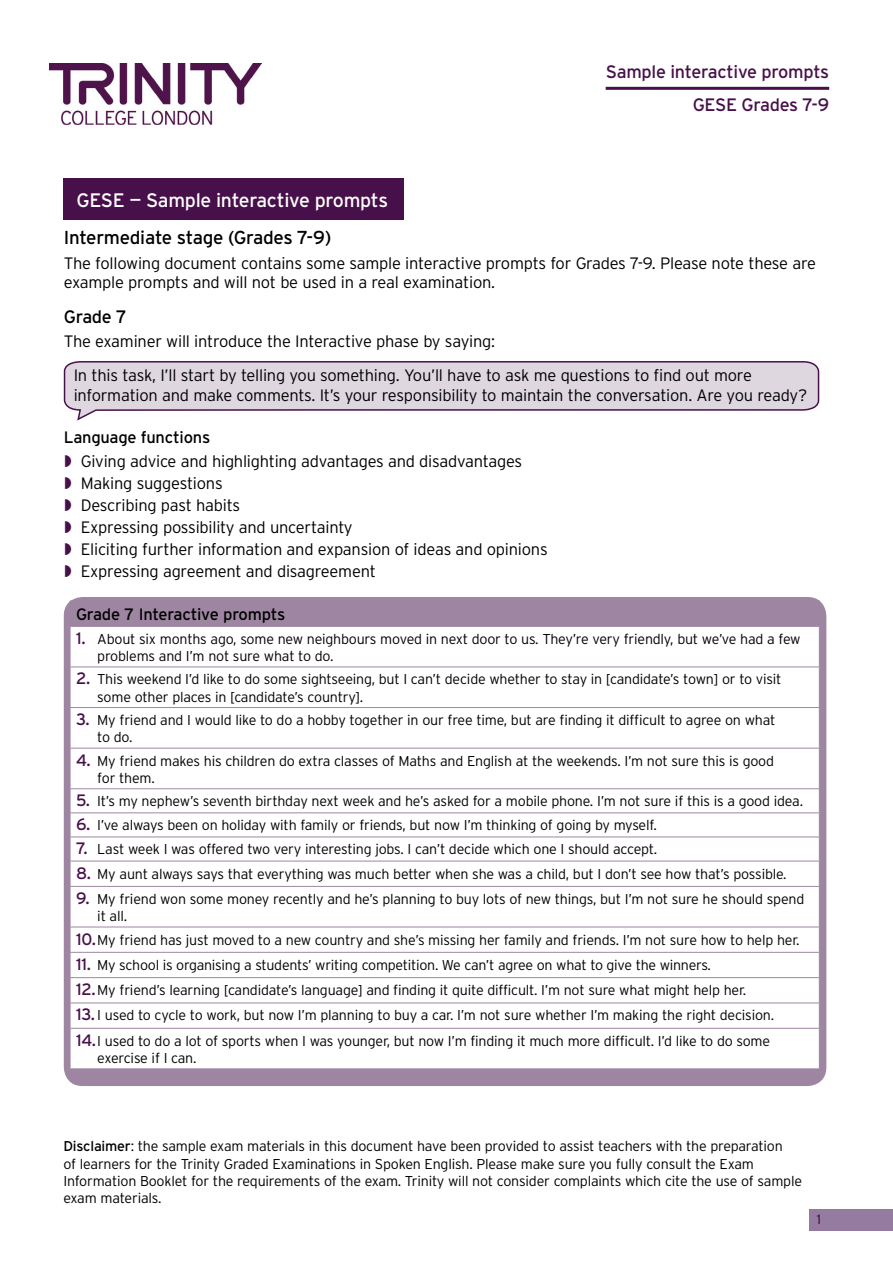
<style>
.page{position:relative;width:893px;height:1263px;background:#fff}
.page>*{position:absolute;margin:0;border:0;box-sizing:border-box;transform-origin:0 0}
.t1{font:19.5px "Interstate";letter-spacing:-.015em;color:#fff}
.t2{font:18.75px "Interstate";letter-spacing:-.015em;color:#000}
.t3{font:18px/32.5px "Interstate";letter-spacing:-.015em;color:#48104a;text-align:right}
.t4{font:18px "Interstate";letter-spacing:-.015em;color:#000}
.t5{font:300 16.5px/21.9px "Interstate";letter-spacing:-.015em;color:#000}
.t6{font:16.5px "Interstate";letter-spacing:-.015em;color:#000}
.t7{font:300 14.25px/17.1px "Interstate";letter-spacing:-.015em;color:#000}
.t8{font:300 13.5px "Interstate";color:#38003f}
.s1{font-weight:400;font-size:16.5px;color:#48104a}
.s2{font-weight:400}
</style>
<div class="page">
<div style="left:64px;top:179px;width:340px;height:41px;background:#48104a"></div>
<svg style="left:63px;top:361px;width:757px;height:60px"></svg>
<div style="left:65px;top:598px;width:761px;height:487px;background:#9e86a2;border-radius:18px"></div>
<div style="left:71px;top:627px;width:748px;height:441px;background:#fff"></div>
<hr style="left:70px;top:601px;width:750px;height:1px;background:#9e86a2">
<hr style="left:70px;top:666px;width:750px;height:1px;background:#9e86a2">
<hr style="left:70px;top:707px;width:750px;height:1px;background:#9e86a2">
<hr style="left:70px;top:748px;width:750px;height:1px;background:#9e86a2">
<hr style="left:70px;top:788px;width:750px;height:1px;background:#9e86a2">
<hr style="left:70px;top:812px;width:750px;height:1px;background:#9e86a2">
<hr style="left:70px;top:836px;width:750px;height:1px;background:#9e86a2">
<hr style="left:70px;top:861px;width:750px;height:1px;background:#9e86a2">
<svg style="left:70px;top:789px;width:1px;height:97px"></svg>
<hr style="left:70px;top:886px;width:750px;height:1px;background:#9e86a2">
<hr style="left:70px;top:927px;width:750px;height:1px;background:#9e86a2">
<hr style="left:70px;top:952px;width:750px;height:1px;background:#9e86a2">
<hr style="left:70px;top:977px;width:750px;height:1px;background:#9e86a2">
<hr style="left:70px;top:1002px;width:750px;height:1px;background:#9e86a2">
<svg style="left:70px;top:927px;width:1px;height:101px"></svg>
<hr style="left:70px;top:1028px;width:750px;height:1px;background:#9e86a2">
<img style="left:49px;top:64px;width:213px;height:60px">
<hr style="left:606px;top:87px;width:223px;height:3px;background:#48104a">
<div style="left:809px;top:1209px;width:84px;height:21px;background:#947b9f"></div>
<p class="t3" style="left:606px;top:56px;width:225px">Sample interactive prompts<br>GESE Grades 7-9</p>
<h1 class="t1" style="left:77px;top:189px;width:313px">GESE — Sample interactive prompts</h1>
<h2 class="t2" style="left:64px;top:227px;width:269px">Intermediate stage (Grades 7-9)</h2>
<p class="t5" style="left:64px;top:253px;width:754px;line-height:19.8px">The following document contains some sample interactive prompts for Grades 7-9. Please note these are example prompts and will not be used in a real examination.</p>
<p class="t4" style="left:64px;top:306px;width:65px">Grade 7</p>
<p class="t5" style="left:74px;top:324px;width:680px;line-height:34.2px;text-indent:-10px">The examiner will introduce the Interactive phase by saying:<br>In this task, I’ll start by telling you something. You’ll have to ask me questions to find out more</p>
<p class="t5" style="left:74px;top:384px;width:735px">information and make comments. It’s your responsibility to maintain the conversation. Are you ready?</p>
<p class="t6" style="left:64px;top:428px;width:148px">Language functions</p>
<p class="t5" style="left:81px;top:450px;width:468px">Giving advice and highlighting advantages and disadvantages Making suggestions<br>Describing past habits<br>Expressing possibility and uncertainty<br>Eliciting further information and expansion of ideas and opinions Expressing agreement and disagreement</p>
<p class="t6" style="left:76px;top:605px;width:211px">Grade 7 Interactive prompts</p>
<p class="t7" style="left:97px;top:630px;width:705px;text-indent:-21px"><span class="s1">1.</span> About six months ago, some new neighbours moved in next door to us. They’re very friendly, but we’ve had a few problems and I’m not sure what to do.</p>
<p class="t7" style="left:97px;top:671px;width:686px;text-indent:-21px"><span class="s1">2.</span> This weekend I’d like to do some sightseeing, but I can’t decide whether to stay in [candidate’s town] or to visit some other places in [candidate’s country].</p>
<p class="t7" style="left:97px;top:711px;width:680px;text-indent:-21px"><span class="s1">3.</span> My friend and I would like to do a hobby together in our free time, but are finding it difficult to agree on what to do.</p>
<p class="t7" style="left:97px;top:752px;width:678px;text-indent:-21px"><span class="s1">4.</span> My friend makes his children do extra classes of Maths and English at the weekends. I’m not sure this is good for them.</p>
<p class="t7" style="left:76px;top:792px;width:729px"><span class="s1">5.</span> It’s my nephew’s seventh birthday next week and he’s asked for a mobile phone. I’m not sure if this is a good idea.</p>
<p class="t7" style="left:76px;top:817px;width:582px"><span class="s1">6.</span> I’ve always been on holiday with family or friends, but now I’m thinking of going by myself.</p>
<p class="t7" style="left:76px;top:841px;width:583px"><span class="s1">7.</span> Last week I was offered two very interesting jobs. I can’t decide which one I should accept.</p>
<p class="t7" style="left:76px;top:865px;width:712px"><span class="s1">8.</span> My aunt always says that everything was much better when she was a child, but I don’t see how that’s possible.</p>
<p class="t7" style="left:97px;top:890px;width:708px;text-indent:-21px"><span class="s1">9.</span> My friend won some money recently and he’s planning to buy lots of new things, but I’m not sure he should spend it all.</p>
<p class="t7" style="left:76px;top:931px;width:725px"><span class="s1">10.</span>My friend has just moved to a new country and she’s missing her family and friends. I’m not sure how to help her.</p>
<p class="t7" style="left:76px;top:952px;width:672px;line-height:25.3px"><span class="s1">11.</span> My school is organising a students’ writing competition. We can’t agree on what to give the winners.<br><span class="s1">12.</span>My friend’s learning [candidate’s language] and finding it quite difficult. I’m not sure what might help her.</p>
<p class="t7" style="left:76px;top:1003px;width:700px;line-height:25.3px"><span class="s1">13.</span> I used to cycle to work, but now I’m planning to buy a car. I’m not sure whether I’m making the right decision.<br><span class="s1">14.</span>I used to do a lot of sports when I was younger, but now I’m finding it much more difficult. I’d like to do some</p>
<p class="t7" style="left:97px;top:1049px;width:101px">exercise if I can.</p>
<p class="t7" style="left:63px;top:1138px;width:740px"><span class="s2">Disclaimer</span>: the sample exam materials in this document have been provided to assist teachers with the preparation<br>of learners for the Trinity Graded Examinations in Spoken English. Please make sure you fully consult the Exam Information Booklet for the requirements of the exam. Trinity will not consider complaints which cite the use of sample exam materials.</p>
<p class="t8" style="left:817px;top:1212px;width:6px">1</p>
</div>
